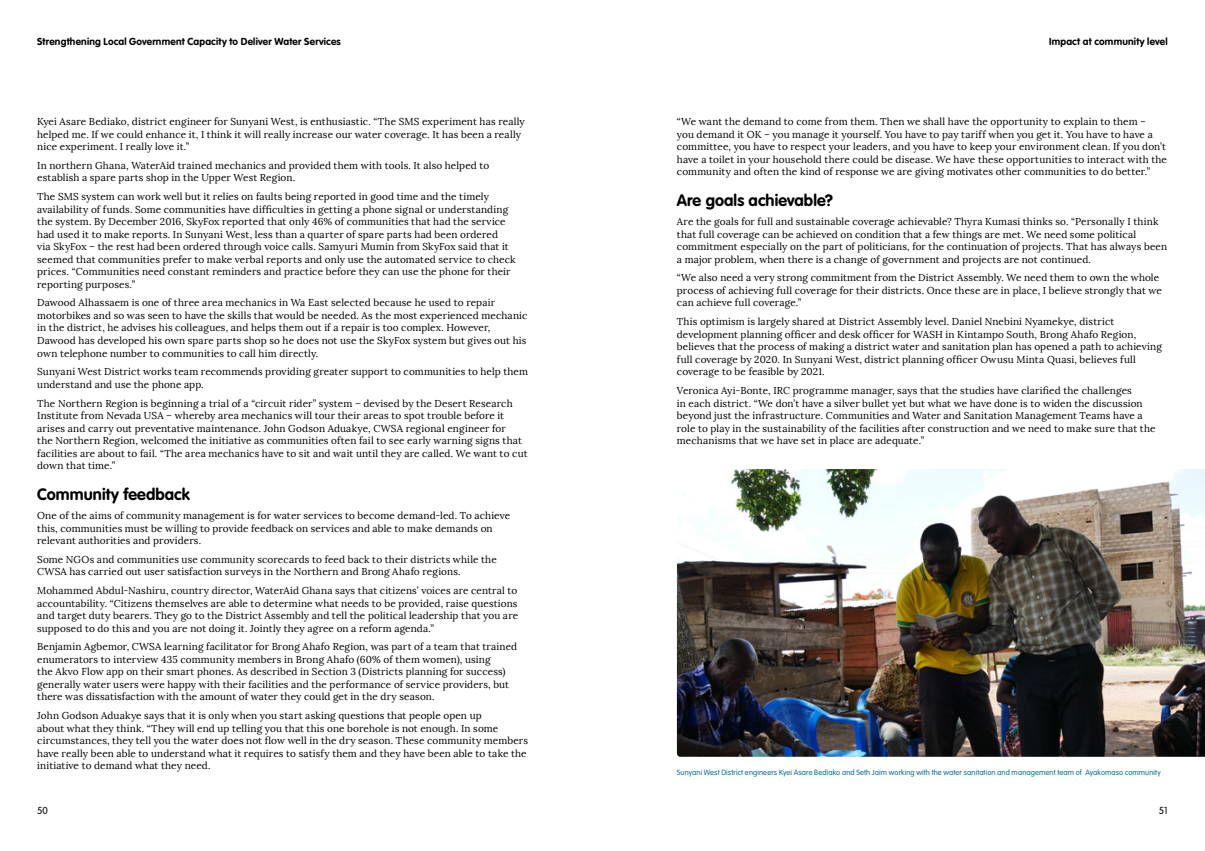
<style>
.page{position:relative;width:1205px;height:851px;background:#fff}
.page>*{position:absolute;margin:0;border:0;box-sizing:border-box;transform-origin:0 0}
.t1{font:700 16.25px "VAG Rounded Std";letter-spacing:.005em;color:#000}
.t2{font:10px/12.5px "Lora";letter-spacing:.015em;color:#000}
.t3{font:700 10px "VAG Rounded Std";letter-spacing:.02em;color:#000}
.t4{font:300 10px "VAG Rounded Std";color:#000}
.t5{font:300 7.5px "VAG Rounded Std";letter-spacing:.02em;color:#007088}
</style>
<div class="page">
<img style="left:677px;top:469px;width:528px;height:287px">
<p class="t3" style="left:37px;top:36px;width:305px">Strengthening Local Government Capacity to Deliver Water Services</p>
<p class="t3" style="left:1049px;top:36px;width:120px">Impact at community level</p>
<p class="t2" style="left:37px;top:115px;width:489px">Kyei Asare Bediako, district engineer for Sunyani West, is enthusiastic. “The SMS experiment has really helped me. If we could enhance it, I think it will really increase our water coverage. It has been a really nice experiment. I really love it.”</p>
<p class="t2" style="left:37px;top:159px;width:454px">In northern Ghana, WaterAid trained mechanics and provided them with tools. It also helped to establish a spare parts shop in the Upper West Region.</p>
<p class="t2" style="left:37px;top:190px;width:480px">The SMS system can work well but it relies on faults being reported in good time and the timely availability of funds. Some communities have difficulties in getting a phone signal or understanding the system. By December 2016, SkyFox reported that only 46% of communities that had the service had used it to make reports. In Sunyani West, less than a quarter of spare parts had been ordered<br>via SkyFox – the rest had been ordered through voice calls. Samyuri Mumin from SkyFox said that it seemed that communities prefer to make verbal reports and only use the automated service to check prices. “Communities need constant reminders and practice before they can use the phone for their reporting purposes.”</p>
<p class="t2" style="left:37px;top:297px;width:492px">Dawood Alhassaem is one of three area mechanics in Wa East selected because he used to repair motorbikes and so was seen to have the skills that would be needed. As the most experienced mechanic in the district, he advises his colleagues, and helps them out if a repair is too complex. However, Dawood has developed his own spare parts shop so he does not use the SkyFox system but gives out his own telephone number to communities to call him directly.</p>
<p class="t2" style="left:37px;top:365px;width:492px">Sunyani West District works team recommends providing greater support to communities to help them understand and use the phone app.</p>
<p class="t2" style="left:37px;top:397px;width:492px">The Northern Region is beginning a trial of a “circuit rider” system – devised by the Desert Research Institute from Nevada USA – whereby area mechanics will tour their areas to spot trouble before it arises and carry out preventative maintenance. John Godson Aduakye, CWSA regional engineer for<br>the Northern Region, welcomed the initiative as communities often fail to see early warning signs that facilities are about to fail. “The area mechanics have to sit and wait until they are called. We want to cut down that time.”</p>
<h1 class="t1" style="left:37px;top:485px;width:154px">Community feedback</h1>
<p class="t2" style="left:37px;top:509px;width:474px">One of the aims of community management is for water services to become demand-led. To achieve this, communities must be willing to provide feedback on services and able to make demands on relevant authorities and providers.</p>
<p class="t2" style="left:37px;top:553px;width:461px">Some NGOs and communities use community scorecards to feed back to their districts while the<br>CWSA has carried out user satisfaction surveys in the Northern and Brong Ahafo regions.</p>
<p class="t2" style="left:37px;top:584px;width:482px;text-align:justify">Mohammed Abdul-Nashiru, country director, WaterAid Ghana says that citizens’ voices are central to accountability. “Citizens themselves are able to determine what needs to be provided, raise questions and target duty bearers. They go to the District Assembly and tell the political leadership that you are supposed to do this and you are not doing it. Jointly they agree on a reform agenda.”</p>
<p class="t2" style="left:37px;top:640px;width:481px">Benjamin Agbemor, CWSA learning facilitator for Brong Ahafo Region, was part of a team that trained enumerators to interview 435 community members in Brong Ahafo (60% of them women), using<br>the Akvo Flow app on their smart phones. As described in Section 3 (Districts planning for success) generally water users were happy with their facilities and the performance of service providers, but there was dissatisfaction with the amount of water they could get in the dry season.</p>
<p class="t2" style="left:37px;top:709px;width:492px">John Godson Aduakye says that it is only when you start asking questions that people open up<br>about what they think. “They will end up telling you that this one borehole is not enough. In some circumstances, they tell you the water does not flow well in the dry season. These community members have really been able to understand what it requires to satisfy them and they have been able to take the initiative to demand what they need.</p>
<p class="t2" style="left:677px;top:115px;width:492px">“We want the demand to come from them. Then we shall have the opportunity to explain to them –<br>you demand it OK – you manage it yourself. You have to pay tariff when you get it. You have to have a committee, you have to respect your leaders, and you have to keep your environment clean. If you don’t have a toilet in your household there could be disease. We have these opportunities to interact with the community and often the kind of response we are giving motivates other communities to do better.”</p>
<h1 class="t1" style="left:677px;top:191px;width:158px">Are goals achievable?</h1>
<p class="t2" style="left:677px;top:215px;width:492px">Are the goals for full and sustainable coverage achievable? Thyra Kumasi thinks so. “Personally I think that full coverage can be achieved on condition that a few things are met. We need some political commitment especially on the part of politicians, for the continuation of projects. That has always been a major problem, when there is a change of government and projects are not continued.</p>
<p class="t2" style="left:677px;top:272px;width:486px">“We also need a very strong commitment from the District Assembly. We need them to own the whole process of achieving full coverage for their districts. Once these are in place, I believe strongly that we can achieve full coverage.”</p>
<p class="t2" style="left:677px;top:315px;width:486px">This optimism is largely shared at District Assembly level. Daniel Nnebini Nyamekye, district development planning officer and desk officer for WASH in Kintampo South, Brong Ahafo Region, believes that the process of making a district water and sanitation plan has opened a path to achieving full coverage by 2020. In Sunyani West, district planning officer Owusu Minta Quasi, believes full coverage to be feasible by 2021.</p>
<p class="t2" style="left:677px;top:384px;width:480px">Veronica Ayi-Bonte, IRC programme manager, says that the studies have clarified the challenges<br>in each district. “We don’t have a silver bullet yet but what we have done is to widen the discussion beyond just the infrastructure. Communities and Water and Sanitation Management Teams have a role to play in the sustainability of the facilities after construction and we need to make sure that the mechanisms that we have set in place are adequate.”</p>
<p class="t5" style="left:677px;top:768px;width:485px">Sunyani West District engineers Kyei Asare Bediako and Seth Jaim working with the water sanitation and management team of Ayakomaso community</p>
<p class="t4" style="left:37px;top:804px;width:12px">50</p>
<p class="t4" style="left:1159px;top:804px;width:10px">51</p>
</div>
